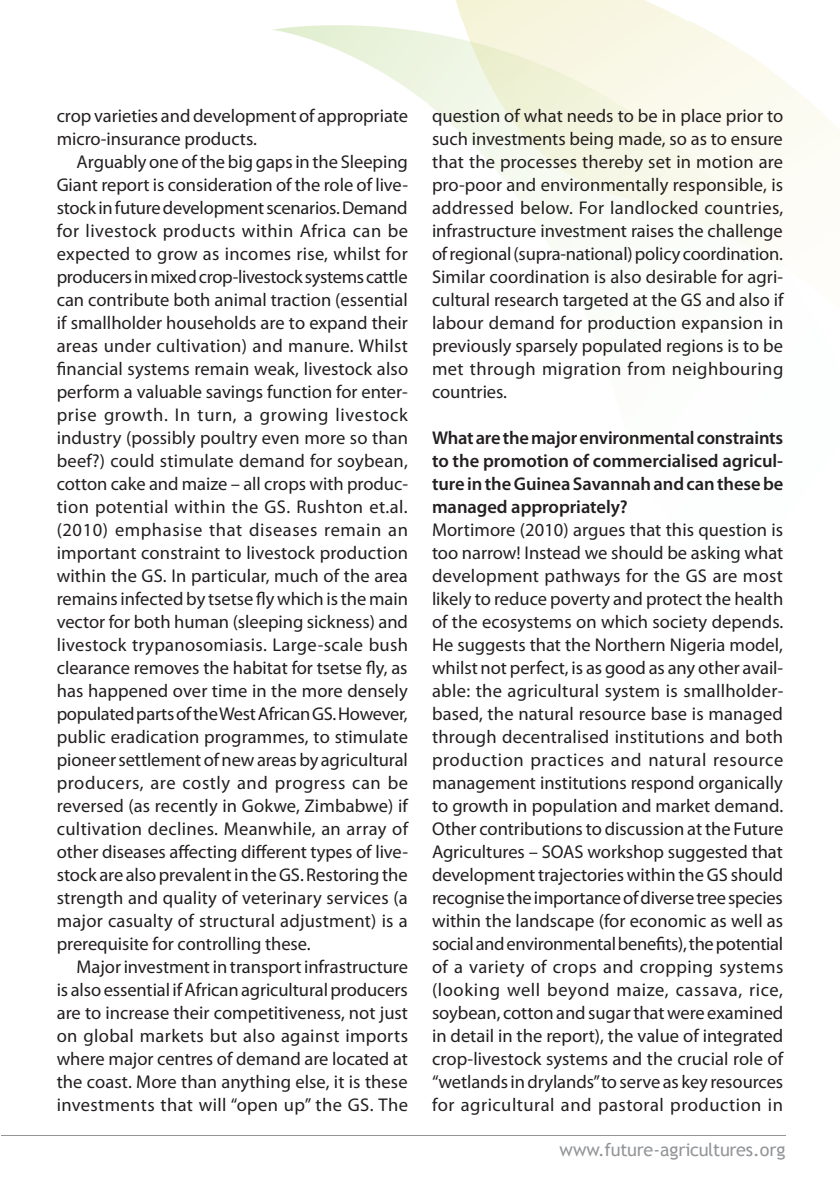
<style>
.page{position:relative;width:840px;height:1191px;background:#fff}
.page>*{position:absolute;margin:0;border:0;box-sizing:border-box;transform-origin:0 0}
.t1{font:18.4px/23px "Myriad Pro";letter-spacing:.005em;color:#231f20;text-align:justify}
.t2{font:600 18.4px/23px "Myriad Pro";letter-spacing:-.005em;color:#231f20;text-align:justify}
.t3{font:18px "Trebuchet MS";letter-spacing:-.015em;color:#939598}
</style>
<div class="page">
<hr style="left:2px;top:1135px;width:783px;height:1px;background:#939598">
<img style="left:273px;top:22px;width:210px;height:133px">
<p class="t1" style="left:57px;top:104px;width:352px">crop varieties and development of appropriate micro-insurance products.</p>
<p class="t1" style="left:57px;top:150px;width:353px;text-indent:20px">Arguably one of the big gaps in the Sleeping Giant report is consideration of the role of live&shy;stock in future development scenarios. Demand for livestock products within Africa can be expected to grow as incomes rise, whilst for producers in mixed crop-livestock systems cattle can contribute both animal traction (essential if smallholder households are to expand their areas under cultivation) and manure. Whilst financial systems remain weak, livestock also perform a valuable savings function for enter&shy;prise growth. In turn, a growing livestock industry (possibly poultry even more so than beef?) could stimulate demand for soybean, cotton cake and maize – all crops with produc&shy;tion potential within the GS. Rushton et.al. (2010) emphasise that diseases remain an important constraint to livestock production within the GS. In particular, much of the area remains infected by tsetse fly which is the main vector for both human (sleeping sickness) and livestock trypanosomiasis. Large-scale bush clearance removes the habitat for tsetse fly, as has happened over time in the more densely populated parts of the West African GS. However, public eradication programmes, to stimulate pioneer settlement of new areas by agricultural producers, are costly and progress can be reversed (as recently in Gokwe, Zimbabwe) if cultivation declines. Meanwhile, an array of other diseases affecting different types of live&shy;stock are also prevalent in the GS. Restoring the strength and quality of veterinary services (a major casualty of structural adjustment) is a prerequisite for controlling these.</p>
<p class="t1" style="left:57px;top:955px;width:352px;text-indent:20px">Major investment in transport infrastructure is also essential if African agricultural producers are to increase their competitiveness, not just on global markets but also against imports where major centres of demand are located at the coast. More than anything else, it is these investments that will “open up” the GS. The</p>
<p class="t1" style="left:432px;top:104px;width:353px">question of what needs to be in place prior to such investments being made, so as to ensure that the processes thereby set in motion are pro-poor and environmentally responsible, is addressed below. For landlocked countries, infrastructure investment raises the challenge of regional (supra-national) policy coordination.<br>Similar coordination is also desirable for agri&shy;cultural research targeted at the GS and also if labour demand for production expansion in previously sparsely populated regions is to be met through migration from neighbouring countries.</p>
<p class="t2" style="left:432px;top:426px;width:353px">What are the major environmental constraints to the promotion of commercialised agricul&shy;ture in the Guinea Savannah and can these be managed appropriately?</p>
<p class="t1" style="left:432px;top:518px;width:353px">Mortimore (2010) argues that this question is too narrow! Instead we should be asking what development pathways for the GS are most likely to reduce poverty and protect the health of the ecosystems on which society depends.<br>He suggests that the Northern Nigeria model, whilst not perfect, is as good as any other avail&shy;able: the agricultural system is smallholder&shy;based, the natural resource base is managed through decentralised institutions and both production practices and natural resource management institutions respond organically to growth in population and market demand.<br>Other contributions to discussion at the Future Agricultures – SOAS workshop suggested that development trajectories within the GS should recognise the importance of diverse tree species within the landscape (for economic as well as social and environmental benefits), the potential of a variety of crops and cropping systems (looking well beyond maize, cassava, rice, soybean, cotton and sugar that were examined in detail in the report), the value of integrated crop-livestock systems and the crucial role of “wetlands in drylands” to serve as key resources for agricultural and pastoral production in</p>
<p class="t3" style="left:559px;top:1139px;width:227px">www.future-agricultures.org</p>
</div>
